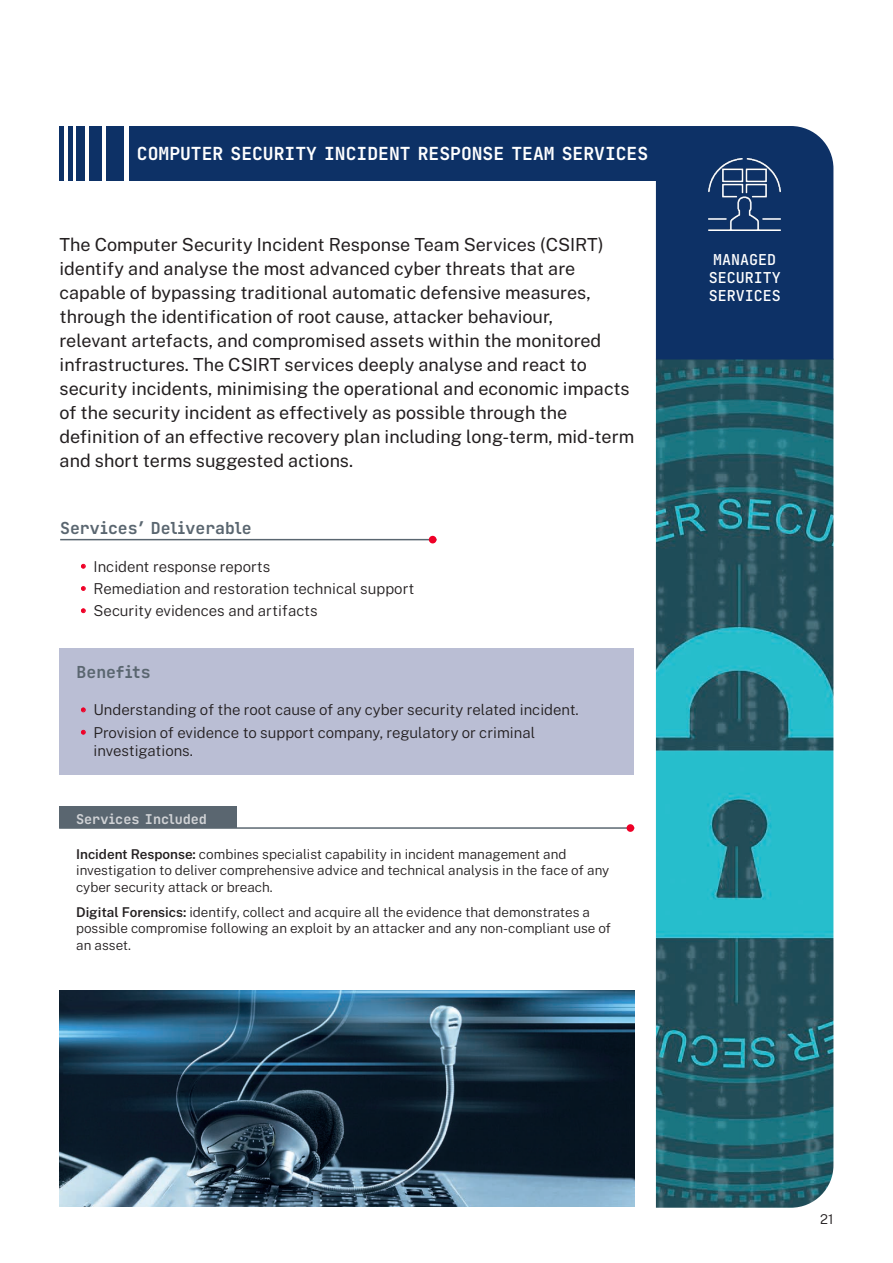
<style>
.page{position:relative;width:893px;height:1263px;background:#fff}
.page>*{position:absolute;margin:0;border:0;box-sizing:border-box;transform-origin:0 0}
.Testo_big_-_12_auto{font:18px/24px "Public Sans";color:#231f20}
.Titolo_Sezioni_-_12{font:18px "Tekne LDO Variable";color:#fff}
.Titolo_Services_-_11{font:16.5px "Tekne LDO Variable";color:#5a6670}
.t1{font:300 15px/18px "Public Sans";color:#231f20}
.Title_4_-_9_12{font:15px/18px "Tekne LDO Variable";color:#fff}
.Testo_ServInclude-9{font:300 13.5px/16.5px "Public Sans";color:#231f20}
.Titolo_Services_-_11-2{font:13.5px "Tekne LDO Variable";color:#d1d3d6}
.Testo_-_9_auto{font:300 13.5px "Public Sans";color:#231f20}
.s1{font-weight:700;color:#ef0027}
.s2{font-weight:600}
</style>
<div class="page">
<img style="left:656px;top:359px;width:177px;height:849px">
<div style="left:656px;top:126px;width:177px;height:233px;background:#0d3166"></div>
<div style="left:129px;top:126px;width:527px;height:54px;background:#0d3166"></div>
<div style="left:106px;top:126px;width:17px;height:54px;background:#0d3166"></div>
<div style="left:89px;top:126px;width:13px;height:54px;background:#0d3166"></div>
<div style="left:77px;top:126px;width:8px;height:54px;background:#0d3166"></div>
<hr style="left:68px;top:126px;width:4px;height:54px;background:#0d3166">
<hr style="left:60px;top:126px;width:4px;height:54px;background:#0d3166">
<img style="left:709px;top:159px;width:72px;height:72px">
<div style="left:60px;top:648px;width:574px;height:126px;background:#babed4"></div>
<hr style="left:60px;top:539px;width:376px;height:1px;background:#5a6670">
<div style="left:429px;top:536px;width:7px;height:7px;background:#ef0027;border-radius:50%"></div>
<div style="left:59px;top:807px;width:178px;height:21px;background:#5a6670"></div>
<hr style="left:59px;top:827px;width:575px;height:2px;background:#5a6670">
<div style="left:627px;top:824px;width:7px;height:8px;background:#ef0027;border-radius:50%"></div>
<img style="left:60px;top:990px;width:575px;height:216px">
<p class="Titolo_Sezioni_-_12" style="left:137px;top:140px;width:513px">COMPUTER SECURITY INCIDENT RESPONSE TEAM SERVICES</p>
<p class="Testo_big_-_12_auto" style="left:60px;top:231px;width:576px">The Computer Security Incident Response Team Services (CSIRT) identify and analyse the most advanced cyber threats that are capable of bypassing traditional automatic defensive measures, through the identification of root cause, attacker behaviour,<br>relevant artefacts, and compromised assets within the monitored infrastructures. The CSIRT services deeply analyse and react to security incidents, minimising the operational and economic impacts of the security incident as effectively as possible through the definition of an effective recovery plan including long-term, mid-term and short terms suggested actions.</p>
<p class="Titolo_Services_-_11" style="left:60px;top:515px;width:193px">Services’ Deliverable</p>
<p class="t1" style="left:81px;top:556px;width:191px"><span class="s1">•</span> Incident response reports</p>
<p class="t1" style="left:81px;top:579px;width:335px"><span class="s1">•</span> Remediation and restoration technical support</p>
<p class="t1" style="left:81px;top:601px;width:238px"><span class="s1">•</span> Security evidences and artifacts</p>
<p class="Titolo_Services_-_11" style="left:77px;top:659px;width:76px">Benefits</p>
<p class="t1" style="left:81px;top:700px;width:499px"><span class="s1">•</span> Understanding of the root cause of any cyber security related incident.</p>
<p class="t1" style="left:94px;top:722px;width:443px;text-indent:-13px"><span class="s1">•</span> Provision of evidence to support company, regulatory or criminal investigations.</p>
<p class="Titolo_Services_-_11-2" style="left:76px;top:809px;width:132px">Services Included</p>
<p class="Testo_ServInclude-9" style="left:76px;top:845px;width:535px"><span class="s2">Incident Response:</span> combines specialist capability in incident management and investigation to deliver comprehensive advice and technical analysis in the face of any cyber security attack or breach.</p>
<p class="Testo_ServInclude-9" style="left:76px;top:903px;width:536px"><span class="s2">Digital Forensics:</span> identify, collect and acquire all the evidence that demonstrates a possible compromise following an exploit by an attacker and any non-compliant use of an asset.</p>
<p class="Title_4_-_9_12" style="left:709px;top:251px;width:74px">MANAGED<br>SECURITY<br>SERVICES</p>
<p class="Testo_-_9_auto" style="left:820px;top:1209px;width:15px">21</p>
</div>
